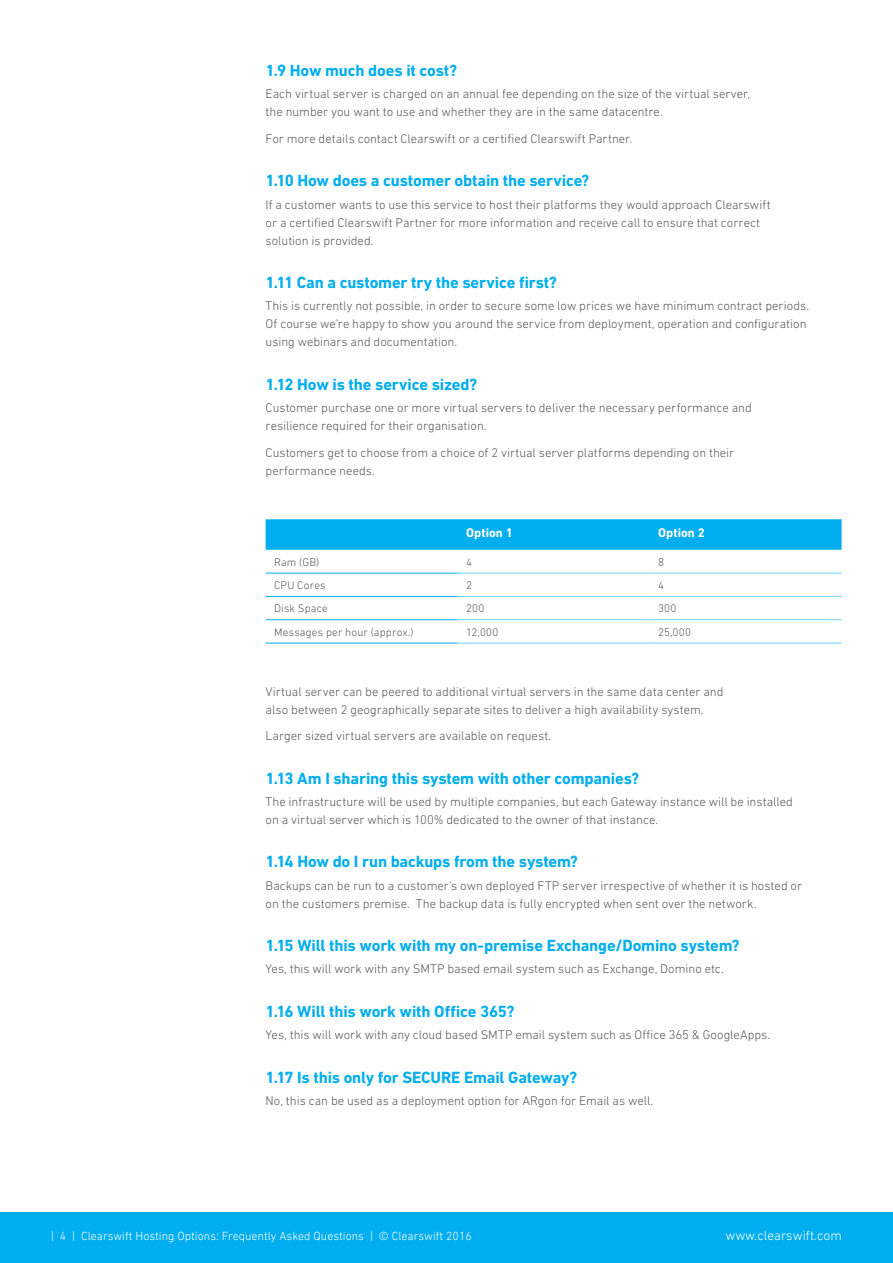
<style>
.page{position:relative;width:893px;height:1263px;background:#fff}
.page>*{position:absolute;margin:0;border:0;box-sizing:border-box;transform-origin:0 0}
.t1{font:700 16.5px "DIN Next LT Pro";letter-spacing:-.01em;color:#00aeef}
.t2{font:300 13.5px "DIN Next LT Pro";color:#fff}
.t3{font:300 12.75px/18px "DIN Next LT Pro";color:#57585a}
.t4{font:700 12.75px "DIN Next LT Pro";letter-spacing:.005em;color:#fff}
.t5{font:300 12px "DIN Next LT Pro";color:#fff}
.t6{font:300 11.25px "DIN Next LT Pro";letter-spacing:.015em;color:#57585a}
</style>
<div class="page">
<div style="left:266px;top:519px;width:576px;height:31px;background:#00aeef"></div>
<hr style="left:266px;top:573px;width:192px;height:1px;background:#00aeef">
<hr style="left:266px;top:596px;width:192px;height:1px;background:#00aeef">
<hr style="left:266px;top:619px;width:192px;height:1px;background:#00aeef">
<hr style="left:266px;top:643px;width:192px;height:1px;background:#00aeef">
<hr style="left:458px;top:573px;width:192px;height:1px;background:#6bcff6">
<hr style="left:650px;top:573px;width:192px;height:1px;background:#6bcff6">
<hr style="left:458px;top:596px;width:192px;height:1px;background:#6bcff6">
<hr style="left:650px;top:596px;width:192px;height:1px;background:#6bcff6">
<hr style="left:458px;top:619px;width:192px;height:1px;background:#6bcff6">
<hr style="left:650px;top:619px;width:192px;height:1px;background:#6bcff6">
<hr style="left:458px;top:643px;width:192px;height:1px;background:#6bcff6">
<hr style="left:650px;top:643px;width:192px;height:1px;background:#6bcff6">
<div style="left:0;top:1212px;width:893px;height:51px;background:#00aeef"></div>
<p class="t1" style="left:266px;top:61px;width:193px">1.9 How much does it cost?</p>
<p class="t3" style="left:266px;top:85px;width:486px">Each virtual server is charged on an annual fee depending on the size of the virtual server, the number you want to use and whether they are in the same datacentre.</p>
<p class="t3" style="left:266px;top:129px;width:368px">For more details contact Clearswift or a certified Clearswift Partner.</p>
<p class="t1" style="left:266px;top:171px;width:325px">1.10 How does a customer obtain the service?</p>
<p class="t3" style="left:266px;top:195px;width:507px">If a customer wants to use this service to host their platforms they would approach Clearswift or a certified Clearswift Partner for more information and receive call to ensure that correct solution is provided.</p>
<p class="t1" style="left:266px;top:273px;width:293px">1.11 Can a customer try the service first?</p>
<p class="t3" style="left:266px;top:297px;width:545px">This is currently not possible, in order to secure some low prices we have minimum contract periods.<br>Of course we’re happy to show you around the service from deployment, operation and configuration using webinars and documentation.</p>
<p class="t1" style="left:266px;top:375px;width:213px">1.12 How is the service sized?</p>
<p class="t3" style="left:266px;top:399px;width:488px">Customer purchase one or more virtual servers to deliver the necessary performance and resilience required for their organisation.</p>
<p class="t3" style="left:266px;top:443px;width:470px">Customers get to choose from a choice of 2 virtual server platforms depending on their performance needs.</p>
<p class="t4" style="left:466px;top:525px;width:48px">Option 1</p>
<p class="t4" style="left:658px;top:525px;width:48px">Option 2</p>
<p class="t6" style="left:274px;top:555px;width:47px">Ram (GB)</p>
<p class="t6" style="left:466px;top:555px;width:7px">4</p>
<p class="t6" style="left:658px;top:555px;width:7px">8</p>
<p class="t6" style="left:274px;top:579px;width:53px">CPU Cores</p>
<p class="t6" style="left:466px;top:579px;width:7px">2</p>
<p class="t6" style="left:658px;top:579px;width:7px">4</p>
<p class="t6" style="left:274px;top:602px;width:55px">Disk Space</p>
<p class="t6" style="left:466px;top:602px;width:20px">200</p>
<p class="t6" style="left:658px;top:602px;width:20px">300</p>
<p class="t6" style="left:274px;top:625px;width:141px">Messages per hour (approx.)</p>
<p class="t6" style="left:466px;top:625px;width:34px">12,000</p>
<p class="t6" style="left:658px;top:625px;width:34px">25,000</p>
<p class="t3" style="left:266px;top:682px;width:460px">Virtual server can be peered to additional virtual servers in the same data center and also between 2 geographically separate sites to deliver a high availability system.</p>
<p class="t3" style="left:266px;top:726px;width:287px">Larger sized virtual servers are available on request.</p>
<p class="t1" style="left:266px;top:768px;width:375px">1.13 Am I sharing this system with other companies?</p>
<p class="t3" style="left:266px;top:792px;width:529px">The infrastructure will be used by multiple companies, but each Gateway instance will be installed on a virtual server which is 100% dedicated to the owner of that instance.</p>
<p class="t1" style="left:266px;top:852px;width:314px">1.14 How do I run backups from the system?</p>
<p class="t3" style="left:266px;top:876px;width:538px">Backups can be run to a customer’s own deployed FTP server irrespective of whether it is hosted or on the customers premise. The backup data is fully encrypted when sent over the network.</p>
<p class="t1" style="left:266px;top:936px;width:476px">1.15 Will this work with my on-premise Exchange/Domino system?</p>
<p class="t3" style="left:266px;top:960px;width:460px">Yes, this will work with any SMTP based email system such as Exchange, Domino etc.</p>
<p class="t1" style="left:266px;top:1001px;width:251px">1.16 Will this work with Office 365?</p>
<p class="t3" style="left:266px;top:1026px;width:506px">Yes, this will work with any cloud based SMTP email system such as Office 365 &amp; GoogleApps.</p>
<p class="t1" style="left:266px;top:1067px;width:313px">1.17 Is this only for SECURE Email Gateway?</p>
<p class="t3" style="left:266px;top:1091px;width:389px">No, this can be used as a deployment option for ARgon for Email as well.</p>
<p class="t5" style="left:51px;top:1229px;width:422px">| 4 | Clearswift Hosting Options: Frequently Asked Questions | © Clearswift 2016</p>
<p class="t2" style="left:725px;top:1227px;width:118px">www.clearswift.com</p>
</div>
